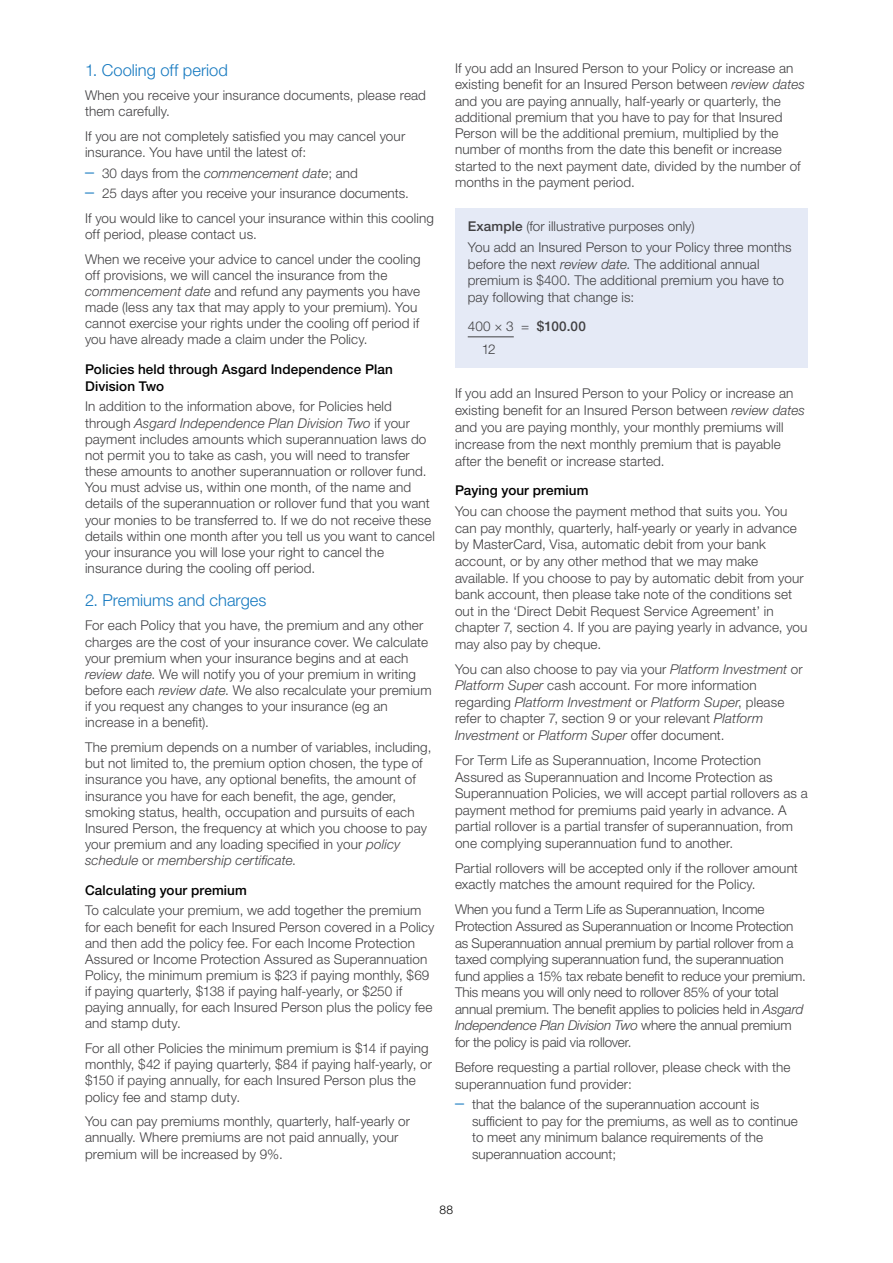
<style>
.page{position:relative;width:893px;height:1263px;background:#fff}
.page>*{position:absolute;margin:0;border:0;box-sizing:border-box;transform-origin:0 0}
.t1{font:300 16.5px "Helvetica Neue LT Std";color:#177ac0}
.t2{font:300 13.5px/16.2px "Helvetica Neue LT Std";letter-spacing:.01em;color:#414042}
.t3{font:300 13.5px/16.5px "Helvetica Neue LT Std";letter-spacing:-.01em;color:#414042}
.t4{font:500 13.5px/17px "Helvetica Neue LT Std";letter-spacing:.01em;color:#000}
.t5{font:300 12px "Helvetica Neue LT Std";color:#000}
.s1{font-size:18px;color:#177ac0}
.s2{font-style:italic}
.s3{font-weight:500}
</style>
<div class="page">
<div style="left:455px;top:209px;width:353px;height:159px;background:#e5eaf6"></div>
<hr style="left:468px;top:337px;width:46px;height:1px;background:#414042">
<p class="t1" style="left:85px;top:60px;width:144px">1. Cooling off period</p>
<p class="t2" style="left:85px;top:87px;width:342px">When you receive your insurance documents, please read them carefully.</p>
<p class="t2" style="left:85px;top:128px;width:322px">If you are not completely satisfied you may cancel your insurance. You have until the latest of:</p>
<p class="t2" style="left:85px;top:164px;width:274px"><span class="s1">–</span> 30 days from the <span class="s2">commencement date</span>; and</p>
<p class="t2" style="left:85px;top:181px;width:350px;line-height:24.6px"><span class="s1">–</span> 25 days after you receive your insurance documents.<br>If you would like to cancel your insurance within this cooling</p>
<p class="t2" style="left:85px;top:222px;width:337px;line-height:24.6px">off period, please contact us.<br>When we receive your advice to cancel under the cooling</p>
<p class="t2" style="left:85px;top:267px;width:337px">off provisions, we will cancel the insurance from the <span class="s2">commencement date</span> and refund any payments you have made (less any tax that may apply to your premium). You cannot exercise your rights under the cooling off period if you have already made a claim under the Policy.</p>
<p class="t4" style="left:85px;top:361px;width:309px">Policies held through Asgard Independence Plan<br>Division Two</p>
<p class="t2" style="left:85px;top:398px;width:351px">In addition to the information above, for Policies held through <span class="s2">Asgard Independence Plan Division Two</span> if your payment includes amounts which superannuation laws do not permit you to take as cash, you will need to transfer these amounts to another superannuation or rollover fund.<br>You must advise us, within one month, of the name and details of the superannuation or rollover fund that you want your monies to be transferred to. If we do not receive these details within one month after you tell us you want to cancel your insurance you will lose your right to cancel the insurance during the cooling off period.</p>
<p class="t1" style="left:85px;top:590px;width:183px">2. Premiums and charges</p>
<p class="t2" style="left:85px;top:617px;width:348px">For each Policy that you have, the premium and any other charges are the cost of your insurance cover. We calculate your premium when your insurance begins and at each <span class="s2">review date</span>. We will notify you of your premium in writing before each <span class="s2">review date</span>. We also recalculate your premium if you request any changes to your insurance (eg an increase in a benefit).</p>
<p class="t2" style="left:85px;top:739px;width:348px">The premium depends on a number of variables, including, but not limited to, the premium option chosen, the type of insurance you have, any optional benefits, the amount of insurance you have for each benefit, the age, gender, smoking status, health, occupation and pursuits of each Insured Person, the frequency at which you choose to pay your premium and any loading specified in your <span class="s2">policy schedule</span> or <span class="s2">membership certificate</span>.</p>
<p class="t4" style="left:85px;top:881px;width:163px">Calculating your premium</p>
<p class="t2" style="left:85px;top:902px;width:351px">To calculate your premium, we add together the premium for each benefit for each Insured Person covered in a Policy and then add the policy fee. For each Income Protection Assured or Income Protection Assured as Superannuation Policy, the minimum premium is $23 if paying monthly, $69 if paying quarterly, $138 if paying half‑yearly, or $250 if paying annually, for each Insured Person plus the policy fee and stamp duty.</p>
<p class="t2" style="left:85px;top:1040px;width:349px">For all other Policies the minimum premium is $14 if paying monthly, $42 if paying quarterly, $84 if paying half‑yearly, or $150 if paying annually, for each Insured Person plus the policy fee and stamp duty.</p>
<p class="t2" style="left:85px;top:1113px;width:327px">You can pay premiums monthly, quarterly, half‑yearly or annually. Where premiums are not paid annually, your premium will be increased by 9%.</p>
<p class="t2" style="left:455px;top:60px;width:352px">If you add an Insured Person to your Policy or increase an existing benefit for an Insured Person between <span class="s2">review dates </span>and you are paying annually, half‑yearly or quarterly, the additional premium that you have to pay for that Insured Person will be the additional premium, multiplied by the number of months from the date this benefit or increase started to the next payment date, divided by the number of months in the payment period.</p>
<p class="t2" style="left:468px;top:216px;width:325px;line-height:20.7px"><span class="s3">Example</span> (for illustrative purposes only)<br>You add an Insured Person to your Policy three months</p>
<p class="t2" style="left:468px;top:255px;width:318px">before the next <span class="s2">review date</span>. The additional annual premium is $400. The additional premium you have to pay following that change is:</p>
<p class="t2" style="left:482px;top:314px;width:106px;line-height:23px;text-indent:-14px">400 × 3 = <span class="s3">$100.00<br></span>12</p>
<p class="t2" style="left:455px;top:384px;width:352px;line-height:17px">If you add an Insured Person to your Policy or increase an existing benefit for an Insured Person between <span class="s2">review dates </span>and you are paying monthly, your monthly premiums will increase from the next monthly premium that is payable after the benefit or increase started.</p>
<p class="t4" style="left:455px;top:482px;width:135px">Paying your premium</p>
<p class="t2" style="left:455px;top:503px;width:354px">You can choose the payment method that suits you. You can pay monthly, quarterly, half‑yearly or yearly in advance by MasterCard, Visa, automatic debit from your bank account, or by any other method that we may make available. If you choose to pay by automatic debit from your bank account, then please take note of the conditions set out in the ‘Direct Debit Request Service Agreement’ in chapter 7, section 4. If you are paying yearly in advance, you may also pay by cheque.</p>
<p class="t2" style="left:455px;top:660px;width:349px">You can also choose to pay via your <span class="s2">Platform Investment</span> or <span class="s2">Platform Super</span> cash account. For more information regarding <span class="s2">Platform Investment</span> or <span class="s2">Platform Super</span>, please refer to chapter 7, section 9 or your relevant <span class="s2">Platform Investment</span> or <span class="s2">Platform Super</span> offer document.</p>
<p class="t2" style="left:455px;top:752px;width:354px">For Term Life as Superannuation, Income Protection Assured as Superannuation and Income Protection as Superannuation Policies, we will accept partial rollovers as a payment method for premiums paid yearly in advance. A partial rollover is a partial transfer of superannuation, from one complying superannuation fund to another.</p>
<p class="t2" style="left:455px;top:859px;width:344px">Partial rollovers will be accepted only if the rollover amount exactly matches the amount required for the Policy.</p>
<p class="t3" style="left:455px;top:901px;width:352px">When you fund a Term Life as Superannuation, Income Protection Assured as Superannuation or Income Protection as Superannuation annual premium by partial rollover from a taxed complying superannuation fund, the superannuation fund applies a 15% tax rebate benefit to reduce your premium.<br>This means you will only need to rollover 85% of your total annual premium. The benefit applies to policies held in <span class="s2">Asgard Independence Plan Division Two</span> where the annual premium for the policy is paid via rollover.</p>
<p class="t2" style="left:455px;top:1058px;width:337px">Before requesting a partial rollover, please check with the superannuation fund provider:</p>
<p class="t2" style="left:472px;top:1096px;width:327px;text-indent:-17px"><span class="s1">–</span> that the balance of the superannuation account is sufficient to pay for the premiums, as well as to continue to meet any minimum balance requirements of the superannuation account;</p>
<p class="t5" style="left:440px;top:1202px;width:15px">88</p>
</div>
